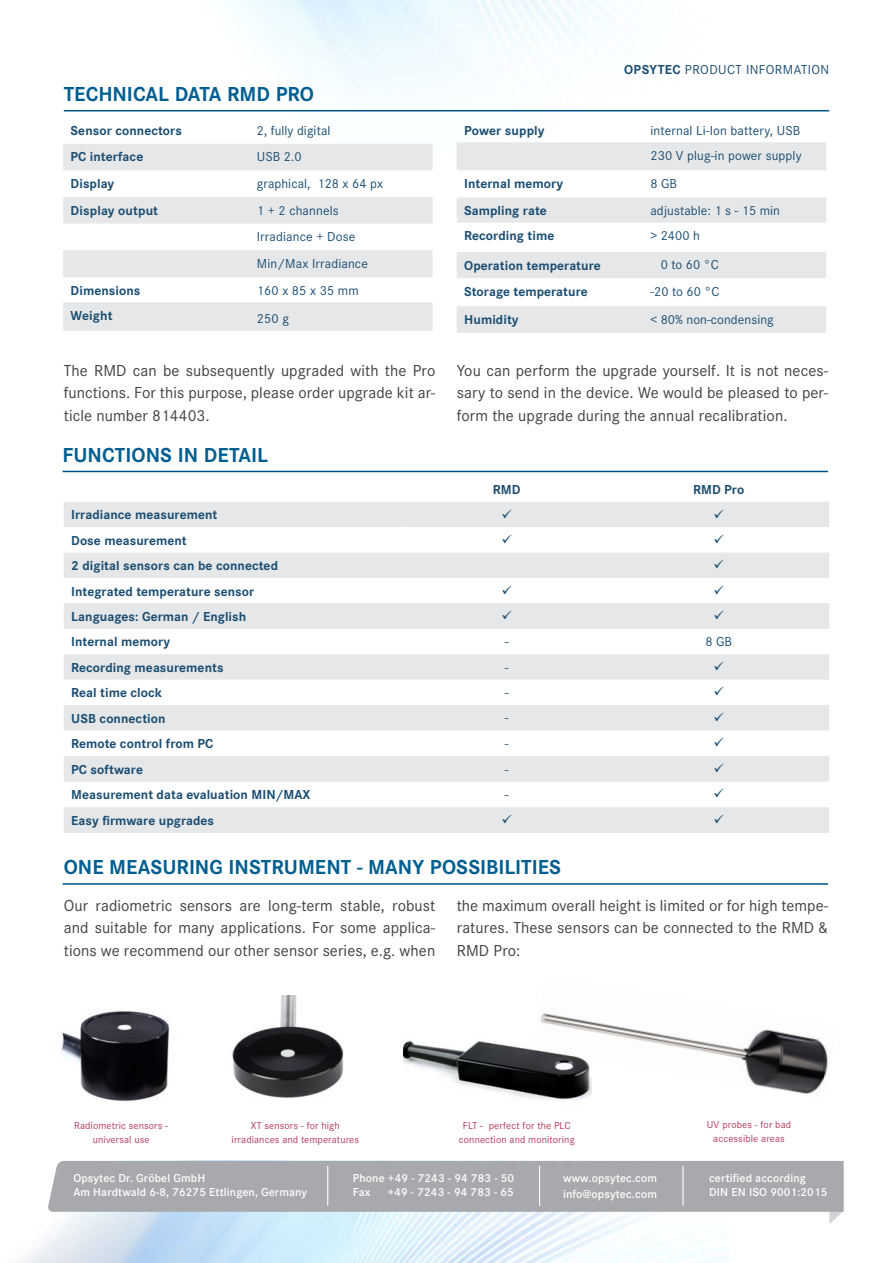
<style>
.page{position:relative;width:893px;height:1263px;background:#fff}
.page>*{position:absolute;margin:0;border:0;box-sizing:border-box;transform-origin:0 0}
.t1{font:700 21px "Corporate S";color:#005e90}
.t2{font:16.5px/22.5px "Corporate S";letter-spacing:.005em;color:#414042;text-align:justify}
.t3{font:700 13.5px "Corporate S";letter-spacing:.005em;color:#1a4d72}
.t4{font:13.5px/26.5px "Corporate S";letter-spacing:.01em;color:#1a4d72}
.t5{font:13.5px "Corporate S";letter-spacing:.03em;color:#1a4d72}
.t6{font:600 12px/14.4px "Corporate S";letter-spacing:.01em;color:#fff}
.t7{font:10.5px/13.5px "Corporate S";letter-spacing:.01em;color:#b33a5a;text-align:center}
.s1{font-weight:700}
</style>
<div class="page">
<img style="left:21px;top:883px;width:708px;height:380px">
<svg style="left:48px;top:1161px;width:796px;height:63px"></svg>
<hr style="left:327px;top:1166px;width:1px;height:40px;background:#fff">
<hr style="left:539px;top:1166px;width:1px;height:40px;background:#fff">
<hr style="left:682px;top:1166px;width:2px;height:40px;background:#fff">
<hr style="left:64px;top:110px;width:765px;height:1px;background:#005387">
<svg style="left:63px;top:144px;width:370px;height:187px;fill:#e6e7e8"></svg>
<svg style="left:457px;top:142px;width:369px;height:191px;fill:#e6e7e8"></svg>
<div style="left:27px;top:955px;width:845px;height:204px;background:#fff"></div>
<hr style="left:63px;top:471px;width:765px;height:1px;background:#005387">
<svg style="left:64px;top:502px;width:765px;height:331px;fill:#e6e7e8"></svg>
<hr style="left:63px;top:883px;width:765px;height:2px;background:#005387">
<img style="left:232px;top:995px;width:112px;height:103px">
<img style="left:404px;top:1040px;width:173px;height:61px">
<img style="left:533px;top:1013px;width:295px;height:86px">
<img style="left:61px;top:1011px;width:109px;height:91px">
<svg style="left:502px;top:509px;width:10px;height:9px"></svg>
<svg style="left:714px;top:509px;width:9px;height:9px"></svg>
<svg style="left:502px;top:534px;width:10px;height:9px"></svg>
<svg style="left:714px;top:534px;width:9px;height:9px"></svg>
<svg style="left:714px;top:560px;width:9px;height:9px"></svg>
<svg style="left:502px;top:585px;width:10px;height:9px"></svg>
<svg style="left:714px;top:585px;width:9px;height:9px"></svg>
<svg style="left:502px;top:610px;width:10px;height:9px"></svg>
<svg style="left:714px;top:610px;width:9px;height:9px"></svg>
<svg style="left:714px;top:662px;width:9px;height:8px"></svg>
<svg style="left:714px;top:687px;width:9px;height:9px"></svg>
<svg style="left:714px;top:712px;width:9px;height:9px"></svg>
<svg style="left:714px;top:738px;width:9px;height:9px"></svg>
<svg style="left:714px;top:763px;width:9px;height:9px"></svg>
<svg style="left:714px;top:789px;width:9px;height:9px"></svg>
<svg style="left:502px;top:814px;width:10px;height:9px"></svg>
<svg style="left:714px;top:814px;width:9px;height:9px"></svg>
<p class="t1" style="left:64px;top:82px;width:252px">TECHNICAL DATA rMD PRO</p>
<p class="t3" style="left:71px;top:123px;width:113px">Sensor connectors</p>
<p class="t4" style="left:257px;top:117px;width:75px">2, fully digital</p>
<p class="t3" style="left:71px;top:149px;width:74px">PC interface</p>
<p class="t4" style="left:257px;top:144px;width:46px">USB 2.0</p>
<p class="t3" style="left:71px;top:176px;width:45px">Display</p>
<p class="t4" style="left:257px;top:170px;width:128px">graphical, 128 x 64 px</p>
<p class="t3" style="left:71px;top:202px;width:89px">Display output</p>
<p class="t4" style="left:257px;top:197px;width:113px">1 + 2 channels<br>Irradiance + Dose<br>Min/Max Irradiance</p>
<p class="t3" style="left:71px;top:283px;width:71px">Dimensions</p>
<p class="t4" style="left:257px;top:277px;width:103px">160 x 85 x 35 mm</p>
<p class="t3" style="left:71px;top:308px;width:43px">Weight</p>
<p class="t4" style="left:257px;top:306px;width:34px">250 g</p>
<p class="t5" style="left:624px;top:62px;width:207px"><span class="s1">Opsytec</span> Product Information</p>
<p class="t3" style="left:464px;top:123px;width:82px">Power supply</p>
<p class="t4" style="left:650px;top:118px;width:153px;line-height:25px">internal Li-Ion battery, USB<br>230 V plug-in power supply</p>
<p class="t3" style="left:464px;top:176px;width:100px">Internal memory</p>
<p class="t4" style="left:650px;top:170px;width:28px">8 GB</p>
<p class="t3" style="left:464px;top:203px;width:84px">Sampling rate</p>
<p class="t4" style="left:650px;top:197px;width:131px">adjustable: 1 s - 15 min</p>
<p class="t3" style="left:464px;top:228px;width:92px">Recording time</p>
<p class="t4" style="left:650px;top:222px;width:51px">&gt; 2400 h</p>
<p class="t3" style="left:464px;top:257px;width:138px">Operation temperature</p>
<p class="t4" style="left:661px;top:252px;width:60px">0 to 60 °C</p>
<p class="t3" style="left:464px;top:283px;width:125px">Storage temperature</p>
<p class="t4" style="left:650px;top:278px;width:71px">-20 to 60 °C</p>
<p class="t3" style="left:464px;top:312px;width:56px">Humidity</p>
<p class="t4" style="left:650px;top:306px;width:125px">&lt; 80% non-condensing</p>
<p class="t2" style="left:64px;top:359px;width:373px">The RMD can be subsequently upgraded with the Pro functions. For this purpose, please order upgrade kit ar&shy;ticle number 814403.</p>
<p class="t2" style="left:457px;top:359px;width:373px">You can perform the upgrade yourself. It is not neces&shy;sary to send in the device. We would be pleased to per&shy;form the upgrade during the annual recalibration.</p>
<p class="t1" style="left:63px;top:443px;width:38px">Functions</p>
<p class="t1" style="left:178px;top:443px;width:92px">in DETAIL</p>
<p class="t3" style="left:493px;top:482px;width:29px">RMD</p>
<p class="t3" style="left:693px;top:482px;width:53px">RMD Pro</p>
<p class="t3" style="left:71px;top:507px;width:148px">Irradiance measurement</p>
<p class="t3" style="left:71px;top:532px;width:117px">Dose measurement</p>
<p class="t3" style="left:71px;top:558px;width:208px">2 digital sensors can be connected</p>
<p class="t3" style="left:71px;top:583px;width:185px">Integrated temperature sensor</p>
<p class="t3" style="left:71px;top:609px;width:177px">Languages: German / English</p>
<p class="t3" style="left:71px;top:634px;width:100px">Internal memory</p>
<p class="t4" style="left:505px;top:629px;width:5px">-</p>
<p class="t4" style="left:705px;top:629px;width:28px">8 GB</p>
<p class="t3" style="left:71px;top:660px;width:154px">Recording measurements</p>
<p class="t4" style="left:505px;top:654px;width:5px">-</p>
<p class="t3" style="left:71px;top:685px;width:92px">Real time clock</p>
<p class="t4" style="left:505px;top:679px;width:5px">-</p>
<p class="t3" style="left:71px;top:710px;width:96px">USB connection</p>
<p class="t4" style="left:505px;top:705px;width:5px">-</p>
<p class="t3" style="left:71px;top:736px;width:144px">Remote control from PC</p>
<p class="t4" style="left:505px;top:730px;width:5px">-</p>
<p class="t3" style="left:71px;top:761px;width:73px">PC software</p>
<p class="t4" style="left:505px;top:756px;width:5px">-</p>
<p class="t3" style="left:71px;top:787px;width:241px">Measurement data evaluation MIN/MAX</p>
<p class="t4" style="left:505px;top:781px;width:5px">-</p>
<p class="t3" style="left:71px;top:812px;width:144px">Easy firmware upgrades</p>
<p class="t1" style="left:64px;top:855px;width:60px">One meas</p>
<p class="t1" style="left:162px;top:855px;width:78px">uring instr</p>
<p class="t1" style="left:284px;top:855px;width:28px">ument</p>
<p class="t1" style="left:357px;top:855px;width:26px">- man</p>
<p class="t1" style="left:412px;top:855px;width:30px">y possi</p>
<p class="t1" style="left:486px;top:855px;width:22px">bilities</p>
<p class="t2" style="left:64px;top:894px;width:373px">Our radiometric sensors are long-term stable, robust and suitable for many applications. For some applica&shy;tions we recommend our other sensor series, e.g. when</p>
<p class="t2" style="left:457px;top:894px;width:373px">the maximum overall height is limited or for high tempe&shy;ratures. These sensors can be connected to the RMD &amp; RMD Pro:</p>
<p class="t7" style="left:74px;top:1119px;width:96px">Radiometric sensors - universal use</p>
<p class="t7" style="left:232px;top:1119px;width:129px">XT sensors - for high irradiances and temperatures</p>
<p class="t7" style="left:459px;top:1119px;width:117px">FLT - perfect for the PLC connection and monitoring</p>
<p class="t7" style="left:707px;top:1118px;width:86px">UV probes - for bad accessible areas</p>
<p class="t6" style="left:73px;top:1171px;width:235px">Opsytec Dr. Gröbel GmbH<br>Am Hardtwald 6-8, 76275 Ettlingen, Germany</p>
<p class="t6" style="left:353px;top:1171px;width:163px">Phone +49 - 7243 - 94 783 - 50<br>Fax</p>
<p class="t6" style="left:388px;top:1185px;width:128px">+49 - 7243 - 94 783 - 65</p>
<p class="t6" style="left:563px;top:1170px;width:96px;line-height:16.2px">www.opsytec.com info@opsytec.com</p>
<p class="t6" style="left:709px;top:1171px;width:120px">certified according<br>DIN EN ISO 9001:2015</p>
</div>
